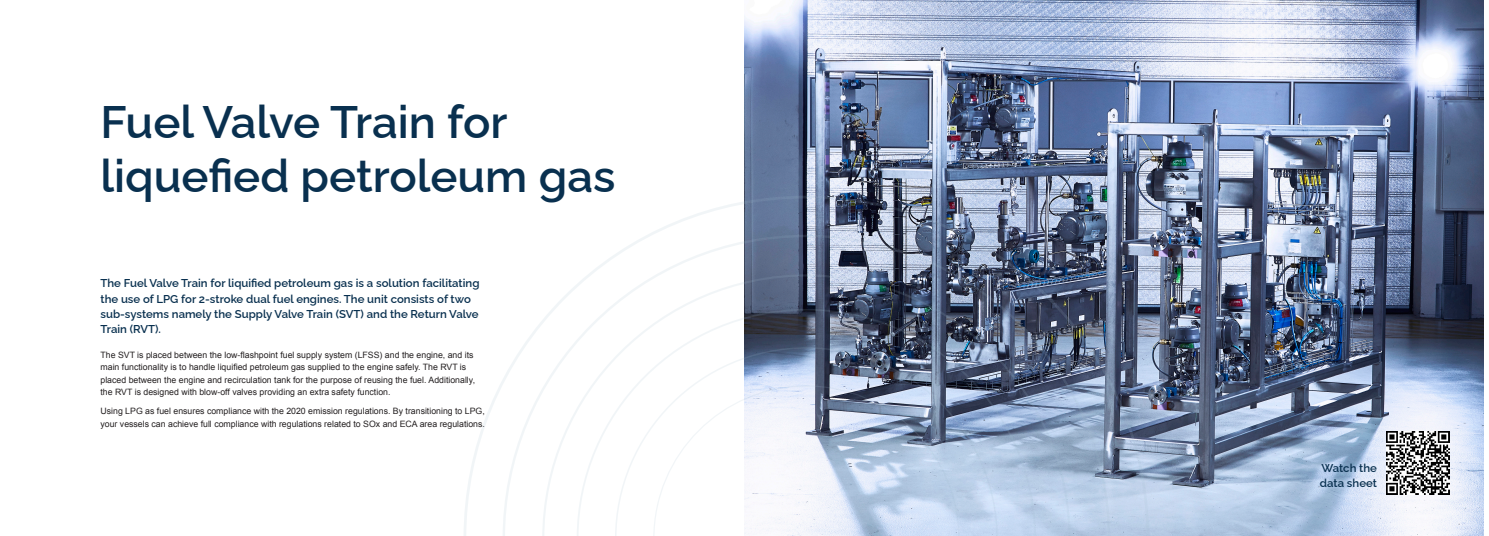
<style>
.page{position:relative;width:1489px;height:536px;background:#fff}
.page>*{position:absolute;margin:0;border:0;box-sizing:border-box;transform-origin:0 0}
.Overskrift{font:600 45.5px/54.2px "Raleway";color:#09304f}
.Mellem_NY_2{font:600 11.38px/15.3px "Raleway";color:#09304f}
.Mellem_NY{font:600 11.38px/14.9px "Raleway";color:#09304f}
.Brødtekst{font:8.75px/12.2px "Arial";color:#231f20}
</style>
<div class="page">
<img style="left:744px;top:0;width:739px;height:536px">
<img style="left:1386px;top:431px;width:63px;height:63px">
<svg style="left:464px;top:196px;width:685px;height:340px"></svg>
<p class="Overskrift" style="left:100px;top:90px;width:516px">Fuel Valve Train for liquefied petroleum gas</p>
<p class="Mellem_NY_2" style="left:100px;top:274px;width:380px">The Fuel Valve Train for liquified petroleum gas is a solution facilitating the use of LPG for 2-stroke dual fuel engines. The unit consists of two sub-systems namely the Supply Valve Train (SVT) and the Return Valve Train (RVT).</p>
<p class="Brødtekst" style="left:100px;top:349px;width:376px">The SVT is placed between the low-flashpoint fuel supply system (LFSS) and the engine, and its main functionality is to handle liquified petroleum gas supplied to the engine safely. The RVT is placed between the engine and recirculation tank for the purpose of reusing the fuel. Additionally, the RVT is designed with blow-off valves providing an extra safety function.</p>
<p class="Brødtekst" style="left:100px;top:405px;width:386px">Using LPG as fuel ensures compliance with the 2020 emission regulations. By transitioning to LPG, your vessels can achieve full compliance with regulations related to SOx and ECA area regulations.</p>
<p class="Mellem_NY" style="left:1319px;top:459px;width:59px">Watch the data sheet</p>
</div>
